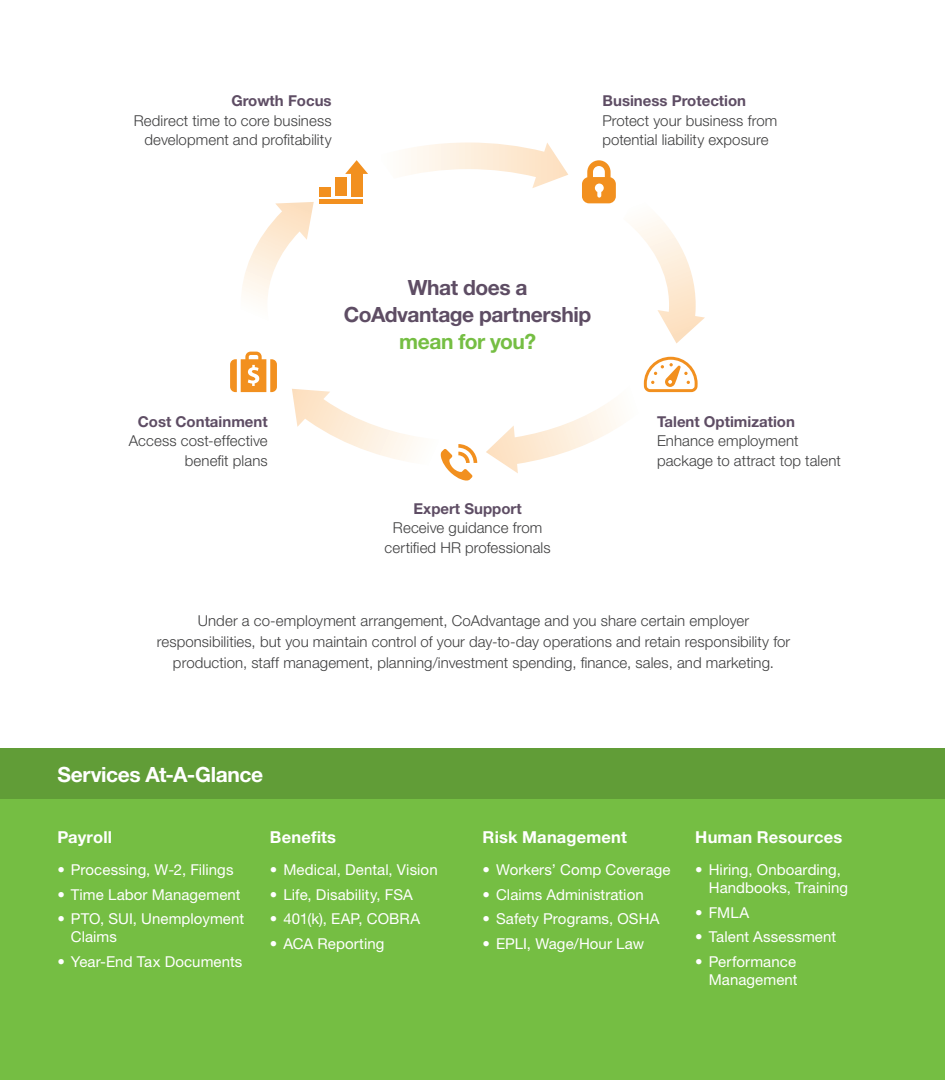
<style>
.page{position:relative;width:945px;height:1080px;background:#fff}
.page>*{position:absolute;margin:0;border:0;box-sizing:border-box;transform-origin:0 0}
.t1{font:700 21px/27px "Helvetica Neue LT Std";letter-spacing:-.02em;color:#5e4d64;text-align:center}
.t2{font:700 21px "Helvetica Neue LT Std";letter-spacing:-.02em;color:#fff}
.t3{font:700 16.5px "Helvetica Neue LT Std";letter-spacing:.01em;color:#fff}
.t4{font:300 15px/19.5px "Helvetica Neue LT Std";letter-spacing:.005em;color:#3e3e3f}
.t5{font:15px/18px "Helvetica Neue LT Std";letter-spacing:.005em;color:#fff}
.t6{font:700 15px "Helvetica Neue LT Std";color:#5e4d64}
.s1{color:#75be43}
</style>
<div class="page">
<div style="left:0;top:748px;width:945px;height:332px;background:#75be43"></div>
<svg style="left:408px;top:143px;width:160px;height:45px"></svg>
<svg style="left:633px;top:217px;width:72px;height:126px"></svg>
<svg style="left:242px;top:202px;width:72px;height:100px"></svg>
<svg style="left:486px;top:357px;width:212px;height:116px"></svg>
<svg style="left:230px;top:352px;width:47px;height:40px"></svg>
<svg style="left:292px;top:389px;width:185px;height:92px"></svg>
<svg style="left:582px;top:160px;width:34px;height:43px"></svg>
<svg style="left:345px;top:160px;width:23px;height:14px"></svg>
<div style="left:351px;top:172px;width:12px;height:24px;background:#f2901f"></div>
<div style="left:335px;top:178px;width:12px;height:18px;background:#f2901f"></div>
<div style="left:319px;top:187px;width:12px;height:9px;background:#f2901f"></div>
<hr style="left:319px;top:199px;width:44px;height:4px;background:#f2901f">
<hr style="left:0;top:0;width:1px;height:1080px;background:#5e4d64">
<div style="left:0;top:748px;width:945px;height:51px;background:#619d37"></div>
<p class="t6" style="left:231px;top:92px;width:102px">Growth Focus</p>
<p class="t4" style="left:134px;top:110px;width:199px;text-align:right">Redirect time to core business development and profitability</p>
<p class="t6" style="left:603px;top:92px;width:145px">Business Protection</p>
<p class="t4" style="left:603px;top:110px;width:176px">Protect your business from potential liability exposure</p>
<p class="t6" style="left:138px;top:412px;width:131px">Cost Containment</p>
<p class="t4" style="left:129px;top:431px;width:140px;text-align:right">Access cost-effective benefit plans</p>
<p class="t1" style="left:344px;top:273px;width:249px">What does a<br>CoAdvantage partnership <span class="s1">mean for you?</span></p>
<p class="t6" style="left:414px;top:499px;width:110px">Expert Support</p>
<p class="t4" style="left:385px;top:518px;width:168px;text-align:center">Receive guidance from certified HR professionals</p>
<p class="t6" style="left:657px;top:412px;width:139px">Talent Optimization</p>
<p class="t4" style="left:657px;top:431px;width:185px">Enhance employment package to attract top talent</p>
<p class="t4" style="left:157px;top:610px;width:635px;line-height:21px;text-align:center">Under a co-employment arrangement, CoAdvantage and you share certain employer responsibilities, but you maintain control of your day-to-day operations and retain responsibility for production, staff management, planning/investment spending, finance, sales, and marketing.</p>
<p class="t2" style="left:57px;top:761px;width:208px">Services At-A-Glance</p>
<p class="t3" style="left:57px;top:827px;width:56px">Payroll</p>
<p class="t5" style="left:57px;top:860px;width:178px">• Processing, W-2, Filings</p>
<p class="t5" style="left:57px;top:885px;width:185px">• Time Labor Management</p>
<p class="t5" style="left:71px;top:910px;width:175px;text-indent:-14px">• PTO, SUI, Unemployment<br>Claims</p>
<p class="t5" style="left:57px;top:953px;width:187px">• Year-End Tax Documents</p>
<p class="t3" style="left:270px;top:827px;width:68px">Benefits</p>
<p class="t5" style="left:270px;top:860px;width:169px">• Medical, Dental, Vision</p>
<p class="t5" style="left:270px;top:885px;width:144px">• Life, Disability, FSA</p>
<p class="t5" style="left:270px;top:910px;width:152px">• 401(k), EAP, COBRA</p>
<p class="t5" style="left:270px;top:935px;width:116px">• ACA Reporting</p>
<p class="t3" style="left:483px;top:827px;width:146px">Risk Management</p>
<p class="t5" style="left:483px;top:860px;width:189px">• Workers’ Comp Coverage</p>
<p class="t5" style="left:483px;top:885px;width:163px">• Claims Administration</p>
<p class="t5" style="left:483px;top:910px;width:178px">• Safety Programs, OSHA</p>
<p class="t5" style="left:483px;top:935px;width:163px">• EPLI, Wage/Hour Law</p>
<p class="t3" style="left:695px;top:827px;width:148px">Human Resources</p>
<p class="t5" style="left:709px;top:860px;width:141px;text-indent:-14px">• Hiring, Onboarding,<br>Handbooks, Training</p>
<p class="t5" style="left:695px;top:903px;width:55px">• FMLA</p>
<p class="t5" style="left:695px;top:928px;width:142px">• Talent Assessment</p>
<p class="t5" style="left:695px;top:953px;width:104px;text-align:right">• Performance<br>Management</p>
</div>
